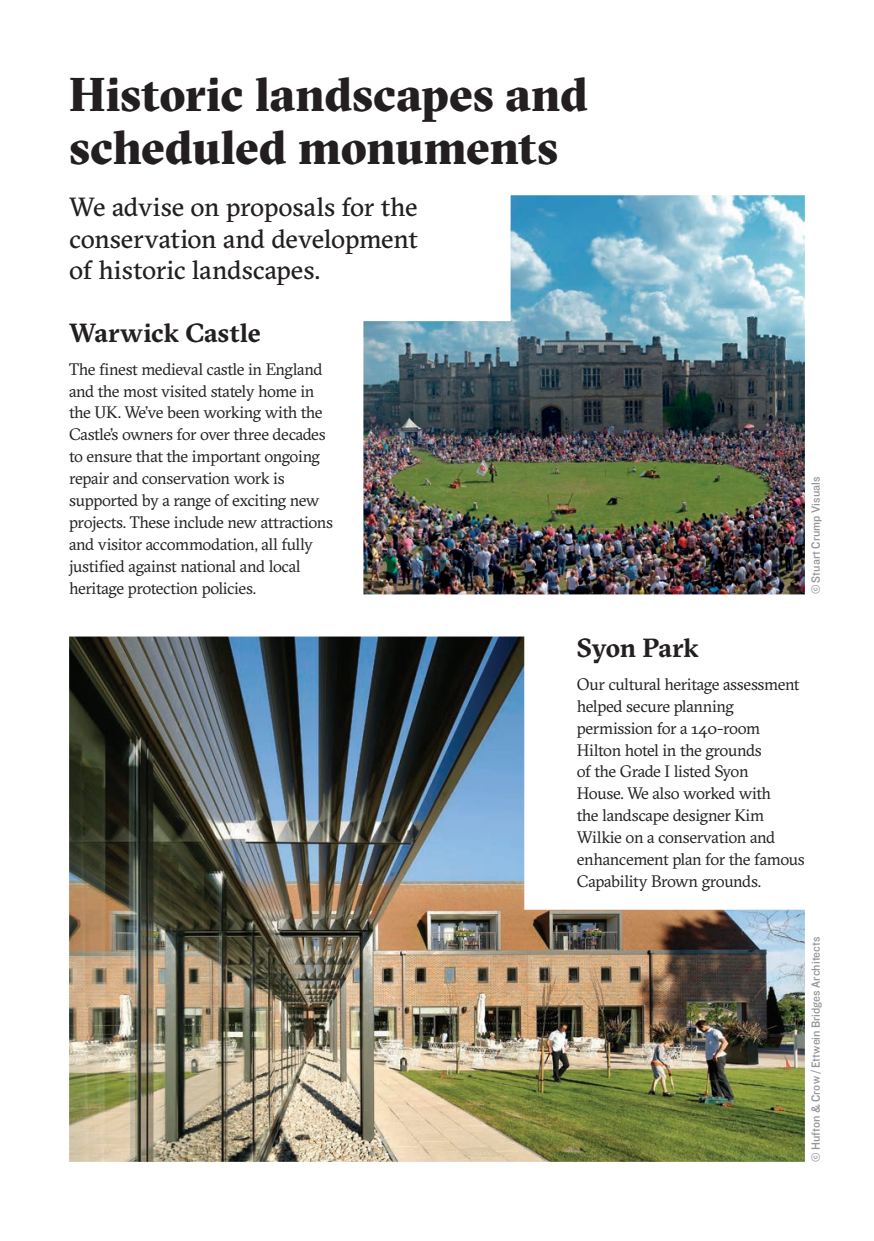
<style>
.page{position:relative;width:874px;height:1241px;background:#fff}
.page>*{position:absolute;margin:0;border:0;box-sizing:border-box;transform-origin:0 0}
.t1{font:900 47.25px/52.5px "GT Sectra Fine";letter-spacing:-.005em;color:#231f20}
.t2{font:26.25px/31.5px "GT Sectra";letter-spacing:-.01em;color:#231f20;text-align:justify}
.t3{font:700 26.25px "GT Sectra";letter-spacing:-.01em;color:#231f20}
.t4{font:16.62px/21.9px "GT Sectra";letter-spacing:-.025em;color:#231f20}
.t5{font:12.25px "Knockout 31 Junior Middlewt";letter-spacing:.005em;color:#939598}
</style>
<div class="page">
<img style="left:363px;top:195px;width:441px;height:399px">
<img style="left:69px;top:636px;width:735px;height:525px">
<h1 class="t1" style="left:69px;top:67px;width:520px">Historic landscapes and scheduled monuments</h1>
<h2 class="t2" style="left:69px;top:191px;width:350px">We advise on proposals for the conservation and development of historic landscapes.</h2>
<h2 class="t3" style="left:69px;top:316px;width:193px">Warwick Castle</h2>
<p class="t4" style="left:69px;top:358px;width:265px">The finest medieval castle in England and the most visited stately home in the UK. We’ve been working with the Castle’s owners for over three decades to ensure that the important ongoing repair and conservation work is supported by a range of exciting new projects. These include new attractions and visitor accommodation, all fully justified against national and local heritage protection policies.</p>
<p class="t5" style="left:806px;top:594px;width:119px;rotate:-90deg">© Stuart Crump Visuals</p>
<h2 class="t3" style="left:576px;top:631px;width:123px">Syon Park</h2>
<p class="t4" style="left:576px;top:673px;width:229px">Our cultural heritage assessment helped secure planning permission for a 140-room<br>Hilton hotel in the grounds<br>of the Grade I listed Syon<br>House. We also worked with<br>the landscape designer Kim<br>Wilkie on a conservation and enhancement plan for the famous<br>Capability Brown grounds.</p>
<p class="t5" style="left:806px;top:1161px;width:227px;rotate:-90deg">© Hufton &amp; Crow / Ettwein Bridges Architects</p>
</div>
